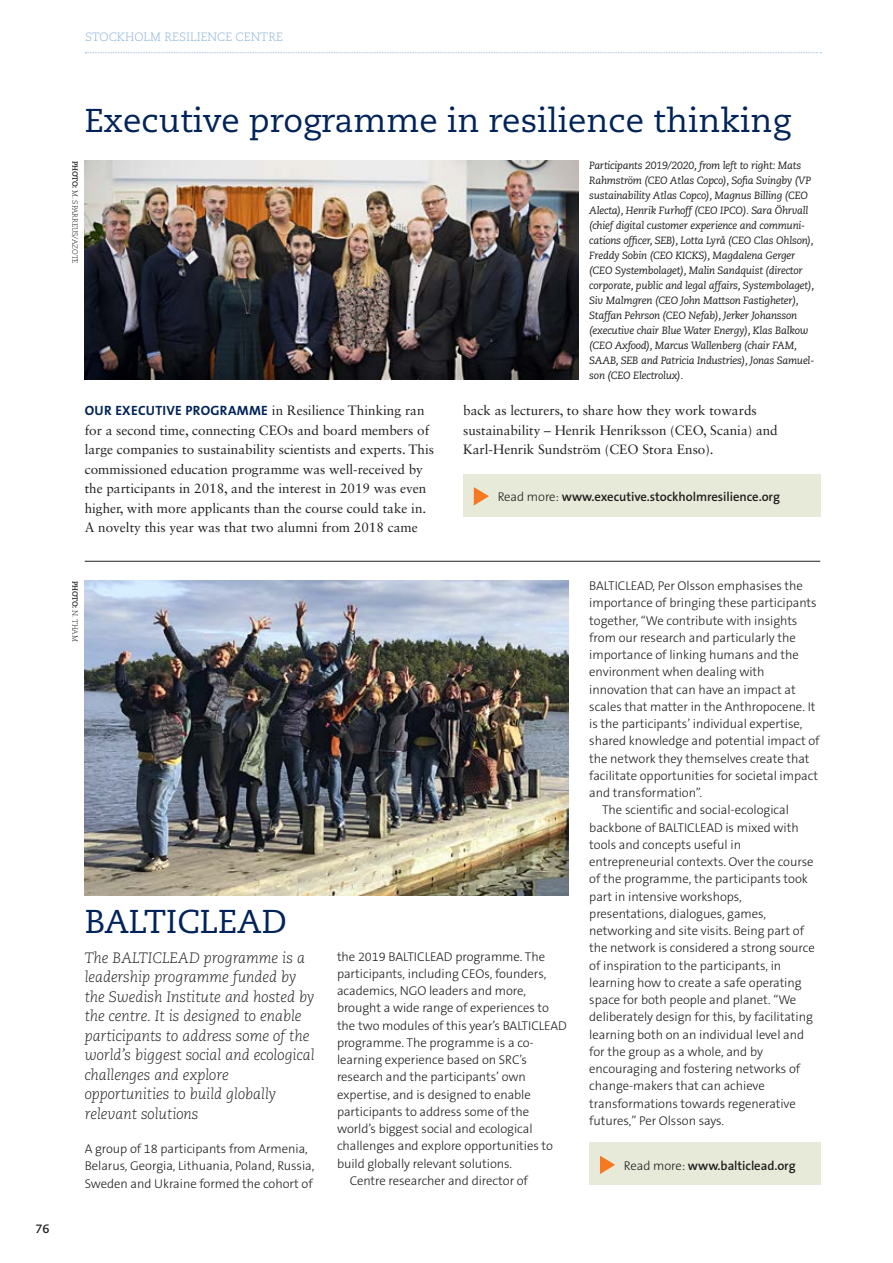
<style>
.page{position:relative;width:893px;height:1263px;background:#fff}
.page>*{position:absolute;margin:0;border:0;box-sizing:border-box;transform-origin:0 0}
.t1{font:33px "Caecilia LT Std";color:#002359}
.t2{font:italic 300 15px/19.5px "Caecilia LT Std";letter-spacing:-.005em;color:#231f20}
.t3{font:13.5px/19.5px "Sabon LT Std";color:#231f20}
.t4{font:300 12.75px/17.2px "The Sans B W3";letter-spacing:-.005em;color:#231f20}
.t5{font:600 12.75px "The Sans B W6";letter-spacing:-.005em;color:#231f20}
.t6{font:300 12px "Caecilia LT Std";color:#8cb5da}
.t7{font:700 12px "Caecilia LT Std";color:#231f20}
.t8{font:italic 10.5px/15px "Caecilia LT Std";letter-spacing:-.02em;color:#231f20}
.t9{font:300 7.5px "Caecilia LT Std";letter-spacing:-.02em;color:#231f20}
.t10{font:700 7.5px "Caecilia LT Std";letter-spacing:-.035em;color:#231f20}
.s1{font-weight:700}
.s2{font-family:"The Sans B W7";font-weight:700;color:#002359}
.s3{font-family:"The Sans B W3";font-weight:300}
.s4{font-weight:300}
</style>
<div class="page">
<svg style="left:85px;top:52px;width:736px;height:1px"></svg>
<hr style="left:85px;top:561px;width:735px;height:1px;background:#231f20">
<img style="left:85px;top:161px;width:494px;height:218px">
<div style="left:463px;top:474px;width:357px;height:42px;background:#e8ead9"></div>
<div style="left:589px;top:1142px;width:231px;height:43px;background:#e8ead9"></div>
<svg style="left:474px;top:487px;width:15px;height:18px"></svg>
<svg style="left:600px;top:1156px;width:15px;height:18px"></svg>
<img style="left:85px;top:580px;width:483px;height:315px">
<p class="t6" style="left:85px;top:30px;width:199px">STOCKHOLM RESILIENCE CENTRE</p>
<p class="t7" style="left:35px;top:1222px;width:16px">76</p>
<h1 class="t1" style="left:85px;top:101px;width:708px">Executive programme in resilience thinking</h1>
<p class="t9" style="left:79px;top:161px;width:105px;rotate:90deg"><span class="s1">PHOTO:</span> M. SPARREUS/AZOTE</p>
<p class="t3" style="left:85px;top:401px;width:351px"><span class="s2">OUR EXECUTIVE PROGRAMME</span> in Resilience Thinking ran for a second time, connecting CEOs and board members of large companies to sustainability scientists and experts. This commissioned education programme was well-received by the participants in 2018, and the interest in 2019 was even higher, with more applicants than the course could take in.<br>A novelty this year was that two alumni from 2018 came</p>
<p class="t8" style="left:589px;top:158px;width:226px">Participants 2019/2020, from left to right: Mats Rahmström (CEO Atlas Copco), Sofia Svingby (VP sustainability Atlas Copco), Magnus Billing (CEO Alecta), Henrik Furhoff (CEO IPCO). Sara Öhrvall (chief digital customer experience and communi&shy;cations officer, SEB), Lotta Lyrå (CEO Clas Ohlson), Freddy Sobin (CEO KICKS), Magdalena Gerger (CEO Systembolaget), Malin Sandquist (director corporate, public and legal affairs, Systembolaget), Siv Malmgren (CEO John Mattson Fastigheter), Staffan Pehrson (CEO Nefab), Jerker Johansson (executive chair Blue Water Energy), Klas Balkow (CEO Axfood), Marcus Wallenberg (chair FAM, SAAB, SEB and Patricia Industries), Jonas Samuel&shy;son (CEO Electrolux).</p>
<p class="t3" style="left:463px;top:401px;width:316px">back as lecturers, to share how they work towards sustainability – Henrik Henriksson (CEO, Scania) and<br>Karl-Henrik Sundström (CEO Stora Enso).</p>
<p class="t5" style="left:498px;top:488px;width:284px"><span class="s3">Read more:</span> www.executive.stockholmresilience.org</p>
<p class="t10" style="left:80px;top:581px;width:62px;rotate:90deg">PHOTO: <span class="s4">N. THAM</span></p>
<h1 class="t1" style="left:85px;top:902px;width:204px">BALTICLEAD</h1>
<p class="t2" style="left:85px;top:948px;width:231px">The BALTICLEAD programme is a leadership programme funded by the Swedish Institute and hosted by the centre. It is designed to enable participants to address some of the world’s biggest social and ecological challenges and explore opportunities to build globally relevant solutions</p>
<p class="t4" style="left:85px;top:1140px;width:231px">A group of 18 participants from Armenia,<br>Belarus, Georgia, Lithuania, Poland, Russia,<br>Sweden and Ukraine formed the cohort of</p>
<p class="t4" style="left:337px;top:948px;width:210px">the 2019 BALTICLEAD programme. The</p>
<p class="t4" style="left:337px;top:965px;width:211px">participants, including CEOs, founders,</p>
<p class="t4" style="left:337px;top:982px;width:191px">academics, NGO leaders and more,</p>
<p class="t4" style="left:337px;top:999px;width:214px">brought a wide range of experiences to</p>
<p class="t4" style="left:337px;top:1017px;width:231px">the two modules of this year’s BALTICLEAD</p>
<p class="t4" style="left:337px;top:1034px;width:198px">programme. The programme is a co-</p>
<p class="t4" style="left:337px;top:1051px;width:192px">learning experience based on SRC’s</p>
<p class="t4" style="left:337px;top:1068px;width:190px">research and the participants’ own</p>
<p class="t4" style="left:337px;top:1086px;width:195px">expertise, and is designed to enable</p>
<p class="t4" style="left:337px;top:1103px;width:194px">participants to address some of the</p>
<p class="t4" style="left:337px;top:1120px;width:197px">world’s biggest social and ecological</p>
<p class="t4" style="left:337px;top:1137px;width:218px">challenges and explore opportunities to</p>
<p class="t4" style="left:337px;top:1155px;width:177px">build globally relevant solutions.</p>
<p class="t4" style="left:350px;top:1172px;width:180px">Centre researcher and director of</p>
<p class="t4" style="left:589px;top:577px;width:215px">BALTICLEAD, Per Olsson emphasises the</p>
<p class="t4" style="left:589px;top:594px;width:229px">importance of bringing these participants</p>
<p class="t4" style="left:589px;top:612px;width:210px">together, “We contribute with insights</p>
<p class="t4" style="left:589px;top:629px;width:208px">from our research and particularly the</p>
<p class="t4" style="left:589px;top:646px;width:211px">importance of linking humans and the</p>
<p class="t4" style="left:589px;top:663px;width:177px">environment when dealing with</p>
<p class="t4" style="left:589px;top:681px;width:208px">innovation that can have an impact at</p>
<p class="t4" style="left:589px;top:698px;width:228px">scales that matter in the Anthropocene. It</p>
<p class="t4" style="left:589px;top:715px;width:215px">is the participants’ individual expertise,</p>
<p class="t4" style="left:589px;top:732px;width:232px">shared knowledge and potential impact of</p>
<p class="t4" style="left:589px;top:750px;width:222px">the network they themselves create that</p>
<p class="t4" style="left:589px;top:767px;width:230px">facilitate opportunities for societal impact</p>
<p class="t4" style="left:589px;top:784px;width:114px">and transformation”.</p>
<p class="t4" style="left:602px;top:801px;width:188px">The scientific and social-ecological</p>
<p class="t4" style="left:589px;top:819px;width:211px">backbone of BALTICLEAD is mixed with</p>
<p class="t4" style="left:589px;top:836px;width:153px">tools and concepts useful in</p>
<p class="t4" style="left:589px;top:853px;width:226px">entrepreneurial contexts. Over the course</p>
<p class="t4" style="left:589px;top:870px;width:220px">of the programme, the participants took</p>
<p class="t4" style="left:589px;top:888px;width:154px">part in intensive workshops,</p>
<p class="t4" style="left:589px;top:905px;width:178px">presentations, dialogues, games,</p>
<p class="t4" style="left:589px;top:922px;width:216px">networking and site visits. Being part of</p>
<p class="t4" style="left:589px;top:939px;width:227px">the network is considered a strong source</p>
<p class="t4" style="left:589px;top:957px;width:193px">of inspiration to the participants, in</p>
<p class="t4" style="left:589px;top:974px;width:214px">learning how to create a safe operating</p>
<p class="t4" style="left:589px;top:991px;width:209px">space for both people and planet. “We</p>
<p class="t4" style="left:589px;top:1008px;width:225px">deliberately design for this, by facilitating</p>
<p class="t4" style="left:589px;top:1026px;width:216px">learning both on an individual level and</p>
<p class="t4" style="left:589px;top:1043px;width:175px">for the group as a whole, and by</p>
<p class="t4" style="left:589px;top:1060px;width:212px">encouraging and fostering networks of</p>
<p class="t4" style="left:589px;top:1077px;width:177px">change-makers that can achieve</p>
<p class="t4" style="left:589px;top:1095px;width:208px">transformations towards regenerative</p>
<p class="t4" style="left:589px;top:1112px;width:136px">futures,” Per Olsson says.</p>
<p class="t5" style="left:624px;top:1157px;width:173px"><span class="s3">Read more:</span> www.balticlead.org</p>
</div>
